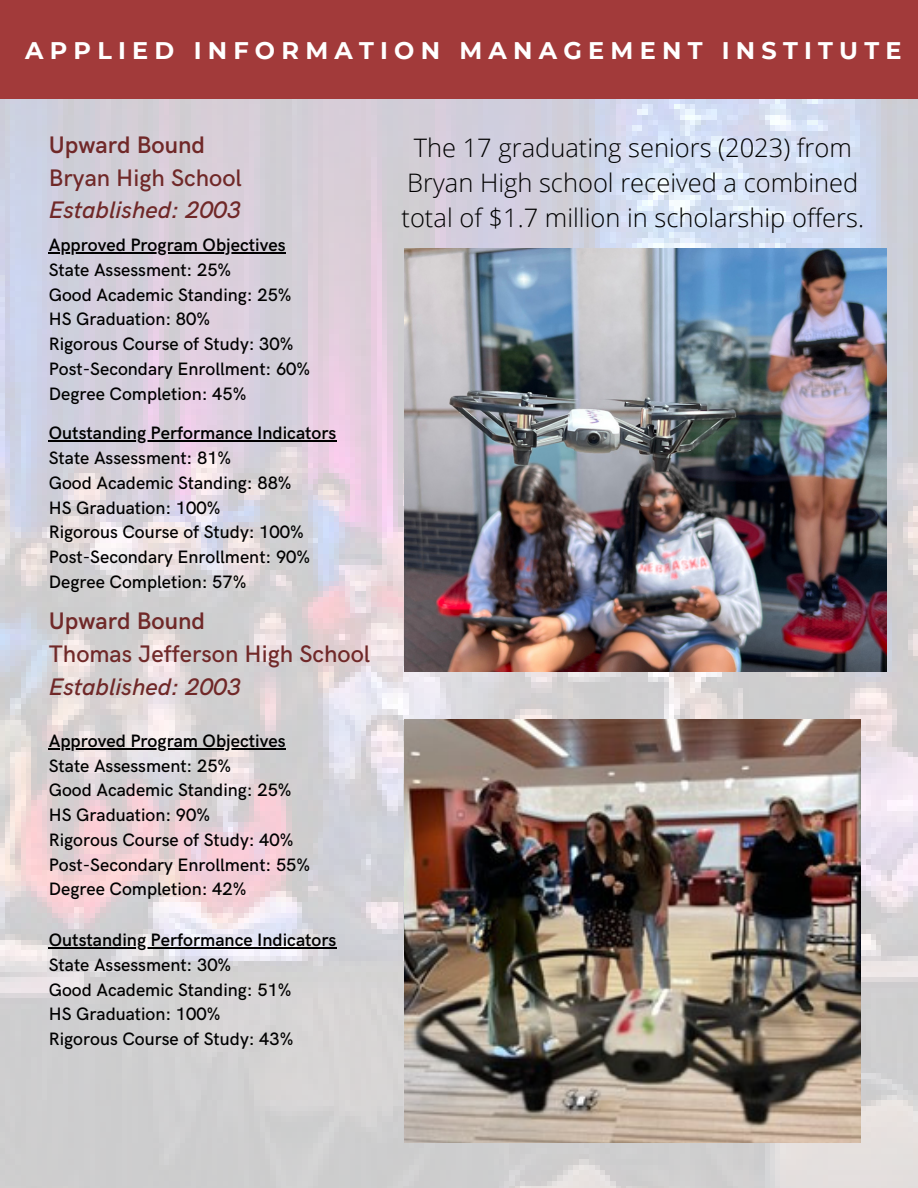
<style>
.page{position:relative;width:918px;height:1188px;background:#fff}
.page>*{position:absolute;margin:0;border:0;box-sizing:border-box;transform-origin:0 0}
.t1{font:300 25.5px/34.8px "Open Sans";color:#000;text-align:center}
.t2{font:500 24px "HK Grotesk";color:#702828}
.t3{font:700 24px "Montserrat";letter-spacing:.26em;color:#fff}
.t4{font:italic 500 24px "HK Grotesk";color:#702828}
.t5{font:600 24px "HK Grotesk";color:#702828}
.t6{font:500 18px/24.8px "HK Grotesk";color:#000}
.t7{font:600 18px "HK Grotesk";color:#000}
</style>
<div class="page">
<img style="left:0;top:99px;width:918px;height:1089px">
<div style="left:0;top:0;width:918px;height:99px;background:#a23a3a"></div>
<img style="left:404px;top:719px;width:457px;height:423px">
<img style="left:404px;top:248px;width:483px;height:423px">
<hr style="left:49px;top:748px;width:237px;height:1px;background:#000">
<hr style="left:49px;top:252px;width:237px;height:1px;background:#000">
<hr style="left:49px;top:441px;width:288px;height:1px;background:#000">
<hr style="left:49px;top:947px;width:288px;height:1px;background:#000">
<h2 class="t3" style="left:25px;top:35px;width:878px">APPLIED INFORMATION MANAGEMENT INSTITUTE</h2>
<h2 class="t5" style="left:49px;top:131px;width:158px">Upward Bound</h2>
<h2 class="t2" style="left:49px;top:164px;width:195px">Bryan High School</h2>
<h2 class="t4" style="left:49px;top:197px;width:194px">Established: 2003</h2>
<p class="t7" style="left:49px;top:235px;width:238px">Approved Program Objectives</p>
<p class="t6" style="left:49px;top:258px;width:263px">State Assessment: 25%<br>Good Academic Standing: 25%<br>HS Graduation: 80%<br>Rigorous Course of Study: 30%<br>Post-Secondary Enrollment: 60%<br>Degree Completion: 45%</p>
<p class="t7" style="left:49px;top:423px;width:289px">Outstanding Performance Indicators</p>
<p class="t6" style="left:49px;top:446px;width:263px">State Assessment: 81%<br>Good Academic Standing: 88%<br>HS Graduation: 100%<br>Rigorous Course of Study: 100%<br>Post-Secondary Enrollment: 90%<br>Degree Completion: 57%</p>
<h2 class="t5" style="left:49px;top:608px;width:158px">Upward Bound</h2>
<h2 class="t2" style="left:49px;top:640px;width:323px">Thomas Jefferson High School</h2>
<h2 class="t4" style="left:49px;top:673px;width:194px">Established: 2003</h2>
<p class="t7" style="left:49px;top:731px;width:238px">Approved Program Objectives</p>
<p class="t6" style="left:49px;top:754px;width:263px">State Assessment: 25%<br>Good Academic Standing: 25%<br>HS Graduation: 90%<br>Rigorous Course of Study: 40%<br>Post-Secondary Enrollment: 55%<br>Degree Completion: 42%</p>
<p class="t7" style="left:49px;top:930px;width:289px">Outstanding Performance Indicators</p>
<p class="t6" style="left:49px;top:953px;width:246px">State Assessment: 30%<br>Good Academic Standing: 51%<br>HS Graduation: 100%<br>Rigorous Course of Study: 43%</p>
<h1 class="t1" style="left:402px;top:130px;width:464px">The 17 graduating seniors (2023) from<br>Bryan High school received a combined total of $1.7 million in scholarship offers.</h1>
</div>
